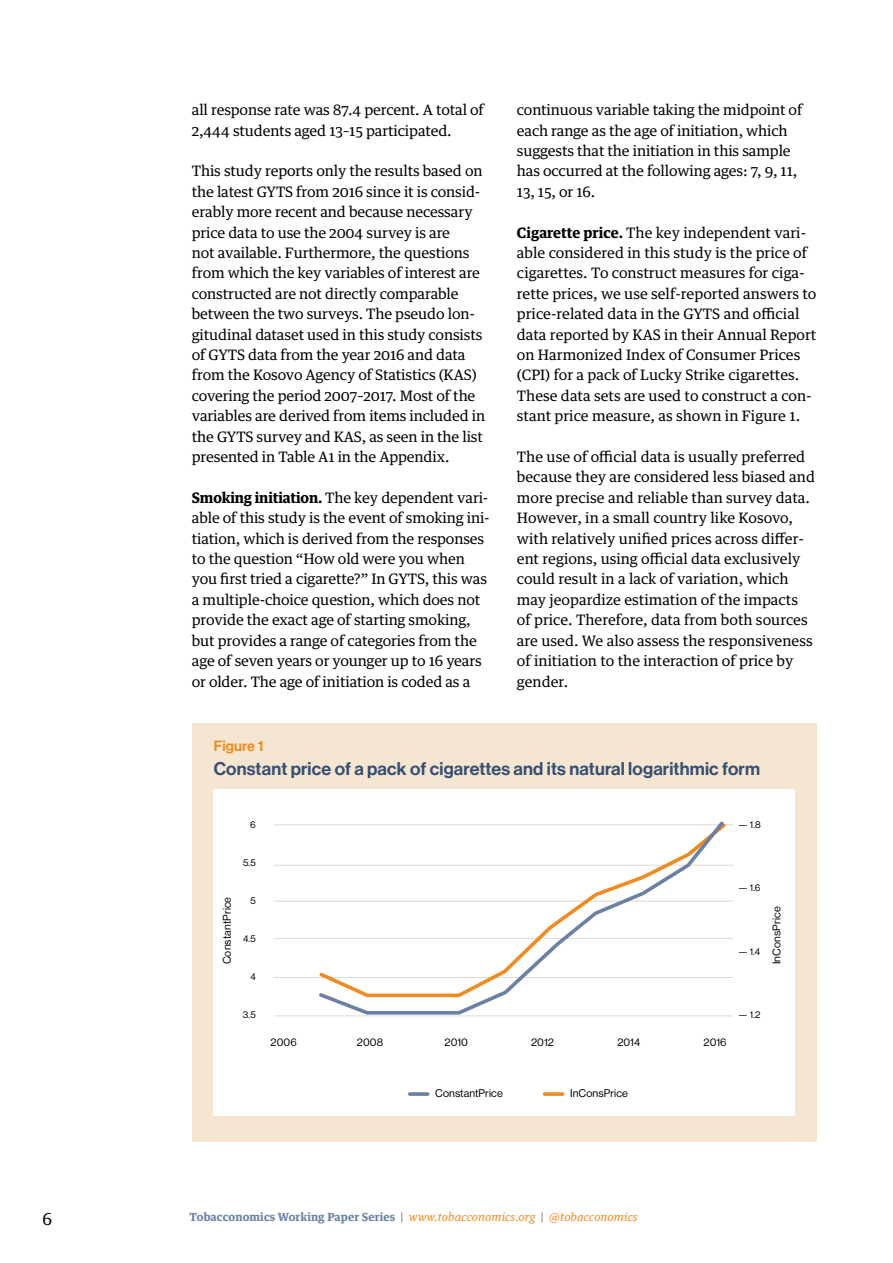
<style>
.page{position:relative;width:893px;height:1263px;background:#fff}
.page>*{position:absolute;margin:0;border:0;box-sizing:border-box;transform-origin:0 0}
.t1{font:18px "N Haas Grotesk DS Pro 65 Md";letter-spacing:.01em;color:#364e74}
.t2{font:16.5px "Guardian Text Egyp";color:#000}
.t3{font:14.55px "N Haas Grotesk DS Pro 65 Md";letter-spacing:.01em;color:#f18a21}
.t4{font:14.4px/20.4px "Guardian Text Egyp";letter-spacing:-.01em;color:#000}
.t5{font:italic 11.25px "Guardian Text Egyp";letter-spacing:.01em;color:#f18a21}
.t6{font:10.95px "N Haas Grotesk DS Pro 55 Rg";letter-spacing:.01em;color:#000}
.t7{font:9.75px "N Haas Grotesk DS Pro 55 Rg";color:#000}
.s1{font-weight:700}
.s2{font-weight:700;font-style:normal;color:#6c83a4}
.s3{font-style:normal;color:#726353}
.s4{color:#726353}
</style>
<div class="page">
<div style="left:192px;top:723px;width:624px;height:418px;background:#f4e6d0"></div>
<div style="left:213px;top:789px;width:582px;height:327px;background:#fff"></div>
<svg style="left:410px;top:1092px;width:18px;height:4px"></svg>
<svg style="left:545px;top:1092px;width:18px;height:4px"></svg>
<hr style="left:274px;top:1015px;width:459px;height:1px;background:#ded9d4">
<hr style="left:274px;top:977px;width:459px;height:1px;background:#ded9d4">
<hr style="left:274px;top:938px;width:459px;height:1px;background:#ded9d4">
<hr style="left:274px;top:901px;width:459px;height:1px;background:#ded9d4">
<hr style="left:274px;top:865px;width:459px;height:1px;background:#ded9d4">
<hr style="left:274px;top:824px;width:459px;height:1px;background:#ded9d4">
<svg style="left:316px;top:821px;width:411px;height:195px"></svg>
<p class="t4" style="left:192px;top:98px;width:294px">all response rate was 87.4 percent. A total of<br>2,444 students aged 13–15 participated.</p>
<p class="t4" style="left:192px;top:160px;width:295px">This study reports only the results based on the latest GYTS from 2016 since it is consid&shy;erably more recent and because necessary price data to use the 2004 survey is are<br>not available. Furthermore, the questions from which the key variables of interest are constructed are not directly comparable between the two surveys. The pseudo lon&shy;gitudinal dataset used in this study consists of GYTS data from the year 2016 and data from the Kosovo Agency of Statistics (KAS) covering the period 2007–2017. Most of the variables are derived from items included in the GYTS survey and KAS, as seen in the list presented in Table A1 in the Appendix.</p>
<p class="t4" style="left:192px;top:486px;width:299px"><span class="s1">Smoking initiation.</span> The key dependent vari&shy;able of this study is the event of smoking ini&shy;tiation, which is derived from the responses to the question “How old were you when you first tried a cigarette?” In GYTS, this was a multiple-choice question, which does not provide the exact age of starting smoking, but provides a range of categories from the age of seven years or younger up to 16 years or older. The age of initiation is coded as a</p>
<p class="t4" style="left:517px;top:98px;width:287px">continuous variable taking the midpoint of each range as the age of initiation, which suggests that the initiation in this sample has occurred at the following ages: 7, 9, 11, 13, 15, or 16.</p>
<p class="t4" style="left:517px;top:221px;width:301px"><span class="s1">Cigarette price.</span> The key independent vari&shy;able considered in this study is the price of cigarettes. To construct measures for ciga&shy;rette prices, we use self-reported answers to price-related data in the GYTS and official data reported by KAS in their Annual Report on Harmonized Index of Consumer Prices (CPI) for a pack of Lucky Strike cigarettes.<br>These data sets are used to construct a con&shy;stant price measure, as shown in Figure 1.</p>
<p class="t4" style="left:517px;top:445px;width:300px">The use of official data is usually preferred because they are considered less biased and more precise and reliable than survey data.<br>However, in a small country like Kosovo, with relatively unified prices across differ&shy;ent regions, using official data exclusively could result in a lack of variation, which may jeopardize estimation of the impacts of price. Therefore, data from both sources are used. We also assess the responsiveness of initiation to the interaction of price by gender.</p>
<p class="t3" style="left:214px;top:737px;width:51px">Figure 1</p>
<p class="t1" style="left:214px;top:758px;width:548px">Constant price of a pack of cigarettes and its natural logarithmic form</p>
<p class="t7" style="left:250px;top:819px;width:7px">6</p>
<p class="t7" style="left:243px;top:857px;width:14px">5.5</p>
<p class="t7" style="left:250px;top:895px;width:7px">5</p>
<p class="t7" style="left:243px;top:933px;width:14px">4.5</p>
<p class="t7" style="left:250px;top:971px;width:7px">4</p>
<p class="t7" style="left:243px;top:1008px;width:14px">3.5</p>
<p class="t7" style="left:738px;top:819px;width:24px">— 1.8</p>
<p class="t7" style="left:738px;top:882px;width:24px">— 1.6</p>
<p class="t6" style="left:221px;top:964px;width:69px;rotate:-90deg">ConstantPrice</p>
<p class="t6" style="left:771px;top:964px;width:59px;rotate:-90deg">InConsPrice</p>
<p class="t7" style="left:738px;top:946px;width:23px">— 1.4</p>
<p class="t7" style="left:738px;top:1009px;width:24px">— 1.2</p>
<p class="t6" style="left:271px;top:1036px;width:28px">2006</p>
<p class="t6" style="left:357px;top:1036px;width:28px">2008</p>
<p class="t6" style="left:444px;top:1036px;width:25px">2010</p>
<p class="t6" style="left:531px;top:1036px;width:24px">2012</p>
<p class="t6" style="left:617px;top:1036px;width:24px">2014</p>
<p class="t6" style="left:703px;top:1036px;width:25px">2016</p>
<p class="t6" style="left:435px;top:1087px;width:69px">ConstantPrice</p>
<p class="t6" style="left:570px;top:1087px;width:59px">InConsPrice</p>
<p class="t2" style="left:43px;top:1205px;width:11px">6</p>
<p class="t5" style="left:190px;top:1208px;width:450px"><span class="s2">Tobacconomics Working Paper Series</span> <span class="s3">|</span> www.tobacconomics.org <span class="s4">|</span> @tobacconomics</p>
</div>
